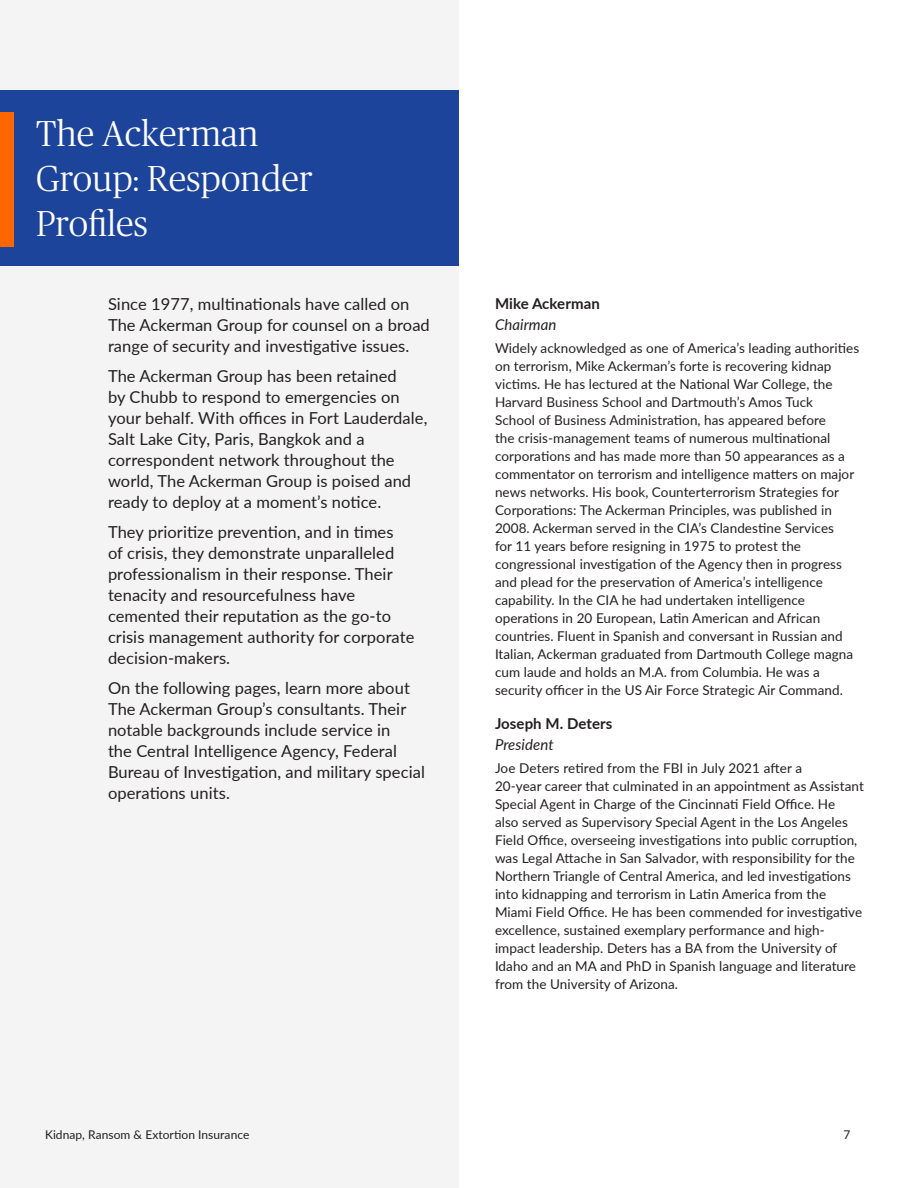
<style>
.page{position:relative;width:918px;height:1188px;background:#fff}
.page>*{position:absolute;margin:0;border:0;box-sizing:border-box;transform-origin:0 0}
.Heading_2{font:300 36px/45px "Publico Headline";letter-spacing:.005em;color:#fff}
.Subhead_2{font:16.5px/21px "Lato";letter-spacing:.005em;color:#231f20}
.t1{font:700 15px "Lato";letter-spacing:.005em;color:#231f20}
.t2{font:italic 15px "Lato";letter-spacing:.005em;color:#231f20}
.t3{font:13.5px/18px "Lato";letter-spacing:.005em;color:#231f20}
.t4{font:12px "Lato";letter-spacing:.005em;color:#231f20}
</style>
<div class="page">
<div style="left:0;top:0;width:459px;height:1188px;background:#f4f4f4"></div>
<div style="left:0;top:90px;width:459px;height:176px;background:#1d449b"></div>
<div style="left:0;top:112px;width:14px;height:136px;background:#f60"></div>
<p class="Heading_2" style="left:36px;top:109px;width:278px">The Ackerman<br>Group: Responder<br>Profiles</p>
<p class="Subhead_2" style="left:108px;top:293px;width:323px">Since 1977, multinationals have called on<br>The Ackerman Group for counsel on a broad range of security and investigative issues.</p>
<p class="Subhead_2" style="left:108px;top:365px;width:321px">The Ackerman Group has been retained<br>by Chubb to respond to emergencies on your behalf. With offices in Fort Lauderdale, Salt Lake City, Paris, Bangkok and a correspondent network throughout the world, The Ackerman Group is poised and ready to deploy at a moment’s notice.</p>
<p class="Subhead_2" style="left:108px;top:521px;width:308px">They prioritize prevention, and in times<br>of crisis, they demonstrate unparalleled professionalism in their response. Their tenacity and resourcefulness have cemented their reputation as the go-to crisis management authority for corporate decision-makers.</p>
<p class="Subhead_2" style="left:108px;top:677px;width:318px">On the following pages, learn more about The Ackerman Group’s consultants. Their notable backgrounds include service in<br>the Central Intelligence Agency, Federal Bureau of Investigation, and military special operations units.</p>
<p class="t1" style="left:495px;top:293px;width:106px">Mike Ackerman</p>
<p class="t2" style="left:495px;top:314px;width:63px">Chairman</p>
<p class="t3" style="left:495px;top:338px;width:366px">Widely acknowledged as one of America’s leading authorities on terrorism, Mike Ackerman’s forte is recovering kidnap victims. He has lectured at the National War College, the Harvard Business School and Dartmouth’s Amos Tuck<br>School of Business Administration, has appeared before<br>the crisis-management teams of numerous multinational corporations and has made more than 50 appearances as a commentator on terrorism and intelligence matters on major news networks. His book, Counterterrorism Strategies for Corporations: The Ackerman Principles, was published in 2008. Ackerman served in the CIA’s Clandestine Services<br>for 11 years before resigning in 1975 to protest the congressional investigation of the Agency then in progress and plead for the preservation of America’s intelligence capability. In the CIA he had undertaken intelligence operations in 20 European, Latin American and African countries. Fluent in Spanish and conversant in Russian and Italian, Ackerman graduated from Dartmouth College magna cum laude and holds an M.A. from Columbia. He was a security officer in the US Air Force Strategic Air Command.</p>
<p class="t1" style="left:495px;top:713px;width:119px">Joseph M. Deters</p>
<p class="t2" style="left:495px;top:734px;width:60px">President</p>
<p class="t3" style="left:495px;top:758px;width:370px">Joe Deters retired from the FBI in July 2021 after a<br>20-year career that culminated in an appointment as Assistant Special Agent in Charge of the Cincinnati Field Office. He<br>also served as Supervisory Special Agent in the Los Angeles Field Office, overseeing investigations into public corruption, was Legal Attache in San Salvador, with responsibility for the Northern Triangle of Central America, and led investigations into kidnapping and terrorism in Latin America from the Miami Field Office. He has been commended for investigative excellence, sustained exemplary performance and high&shy;impact leadership. Deters has a BA from the University of Idaho and an MA and PhD in Spanish language and literature from the University of Arizona.</p>
<p class="t4" style="left:45px;top:1126px;width:206px">Kidnap, Ransom &amp; Extortion Insurance</p>
<p class="t4" style="left:843px;top:1126px;width:8px">7</p>
</div>
